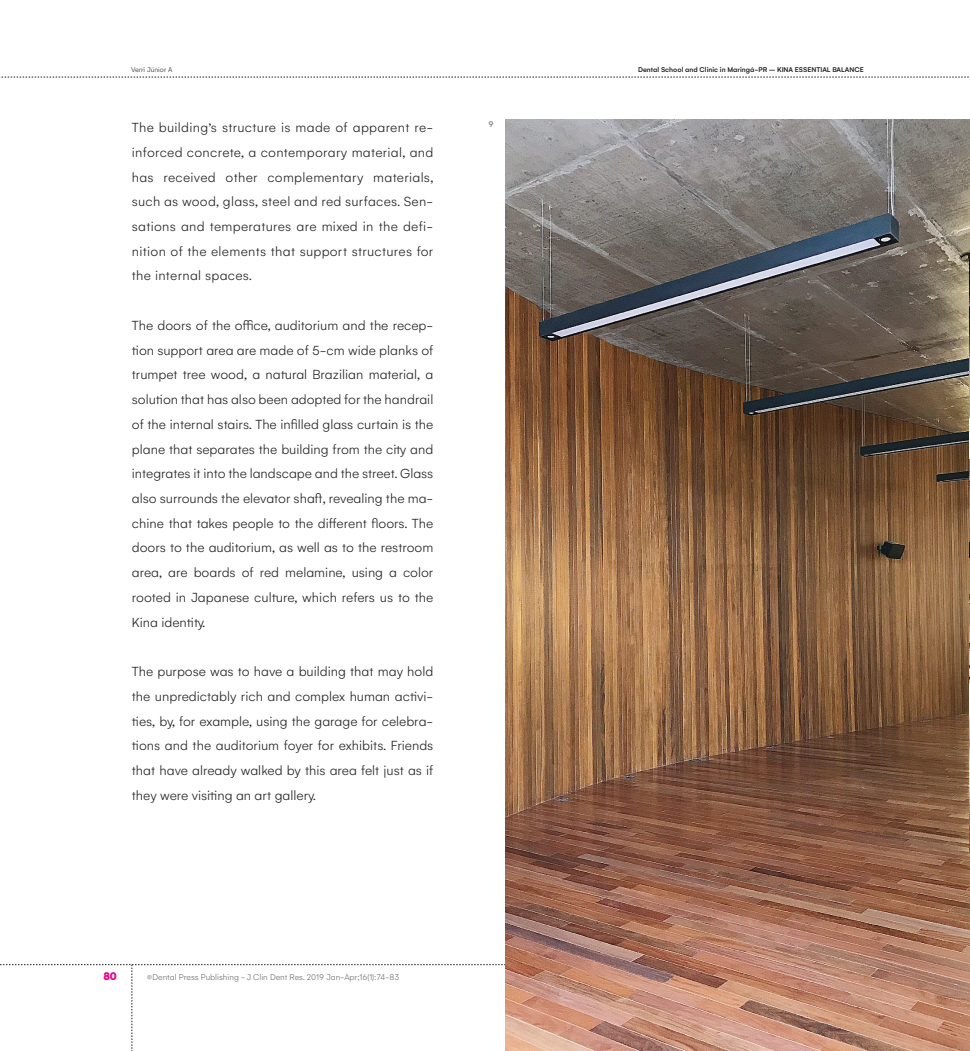
<style>
.page{position:relative;width:970px;height:1051px;background:#fff}
.page>*{position:absolute;margin:0;border:0;box-sizing:border-box;transform-origin:0 0}
.t1{font:300 14.25px/24.8px "Gelion";color:#231f20;text-align:justify}
.t2{font:900 12px "Gelion";color:#ed028c}
.t3{font:300 9px "Gelion";color:#6c6d70}
.t4{font:600 9px "Gelion";color:#939598}
.t5{font:500 7.5px "Gelion";color:#231f20}
.t6{font:300 7.5px "Gelion";color:#231f20}
</style>
<div class="page">
<svg style="left:0;top:77px;width:969px;height:1px"></svg>
<svg style="left:0;top:964px;width:505px;height:85px"></svg>
<img style="left:505px;top:119px;width:464px;height:931px">
<img style="left:969px;top:255px;width:1px;height:302px">
<img style="left:969px;top:561px;width:1px;height:289px">
<p class="t6" style="left:131px;top:66px;width:43px">Verri Júnior A</p>
<p class="t5" style="left:638px;top:65px;width:227px">Dental School and Clinic in Maringá-PR – KINA ESSENTIAL BALANCE</p>
<p class="t1" style="left:132px;top:115px;width:303px">The building’s structure is made of apparent re&shy;inforced concrete, a contemporary material, and has received other complementary materials, such as wood, glass, steel and red surfaces. Sen&shy;sations and temperatures are mixed in the defi&shy;nition of the elements that support structures for the internal spaces.</p>
<p class="t1" style="left:132px;top:313px;width:303px">The doors of the office, auditorium and the recep&shy;tion support area are made of 5-cm wide planks of trumpet tree wood, a natural Brazilian material, a solution that has also been adopted for the handrail of the internal stairs. The infilled glass curtain is the plane that separates the building from the city and integrates it into the landscape and the street. Glass also surrounds the elevator shaft, revealing the ma&shy;chine that takes people to the different floors. The doors to the auditorium, as well as to the restroom area, are boards of red melamine, using a color rooted in Japanese culture, which refers us to the Kina identity.</p>
<p class="t1" style="left:132px;top:659px;width:303px">The purpose was to have a building that may hold the unpredictably rich and complex human activi&shy;ties, by, for example, using the garage for celebra&shy;tions and the auditorium foyer for exhibits. Friends that have already walked by this area felt just as if they were visiting an art gallery.</p>
<p class="t4" style="left:488px;top:119px;width:7px">9</p>
<p class="t2" style="left:103px;top:967px;width:15px">80</p>
<p class="t3" style="left:147px;top:971px;width:254px">©Dental Press Publishing - J Clin Dent Res. 2019 Jan-Apr;16(1):74-83</p>
</div>
